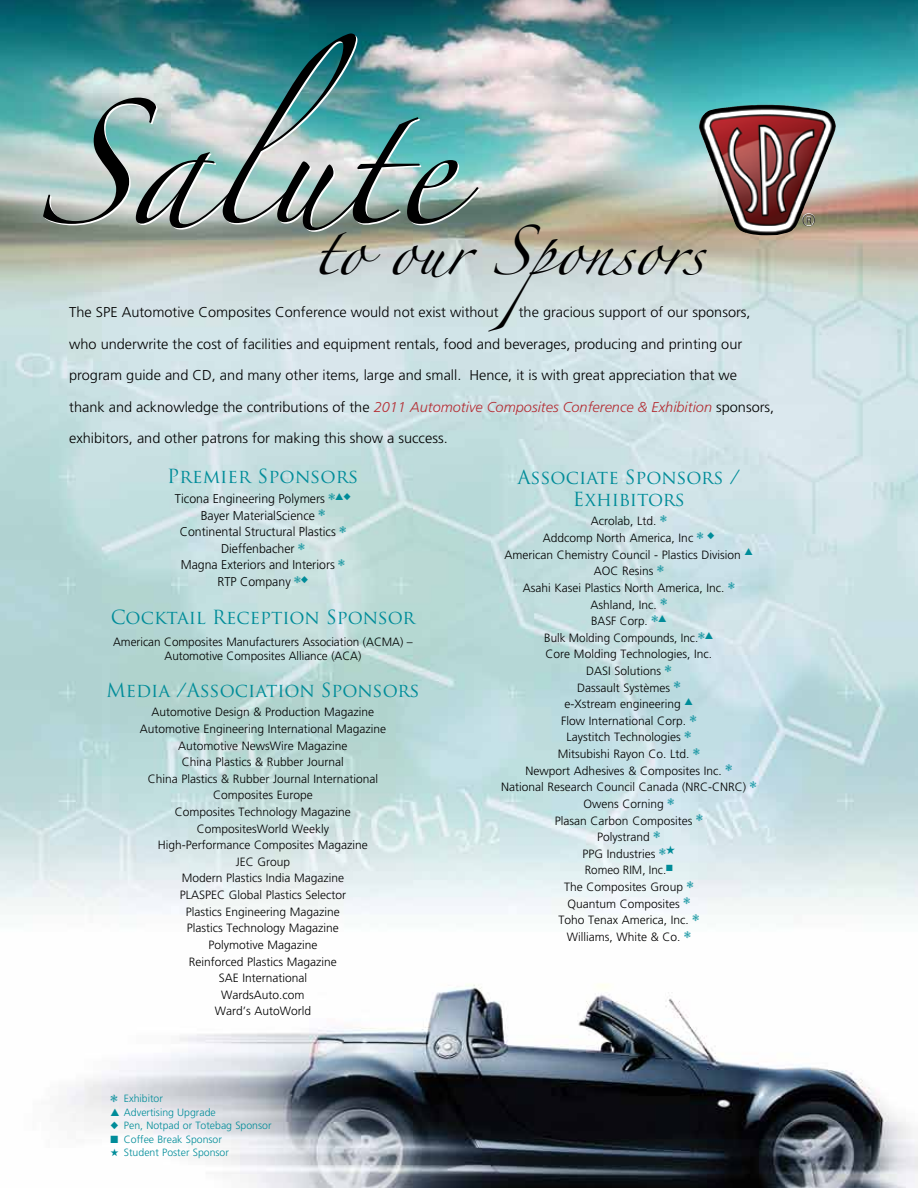
<style>
.page{position:relative;width:918px;height:1188px;background:#fff}
.page>*{position:absolute;margin:0;border:0;box-sizing:border-box;transform-origin:0 0}
.t1{font:112.5px "Zapfino";color:#000}
.t2{font:45px "Zapfino";color:#000}
.t3{font:18.9px/21.9px "Trajan Pro";color:#008c99;text-align:center}
.t4{font:300 14.25px "Frutiger";color:#000}
.t5{font:300 12.75px "Frutiger";color:#000}
.t6{font:300 12px/16.6px "Frutiger";color:#000;text-align:center}
.t7{font:300 10.5px "Frutiger";color:#008c99}
.s1{color:#fff}
.s2{font-style:italic;color:#b42e34}
</style>
<div class="page">
<img style="left:0;top:0;width:918px;height:1188px">
<img style="left:699px;top:105px;width:100px;height:130px">
<svg style="left:329px;top:493px;width:6px;height:7px"></svg>
<svg style="left:319px;top:509px;width:6px;height:8px"></svg>
<svg style="left:340px;top:526px;width:6px;height:7px"></svg>
<svg style="left:298px;top:543px;width:7px;height:7px"></svg>
<svg style="left:339px;top:559px;width:6px;height:7px"></svg>
<svg style="left:295px;top:576px;width:6px;height:7px"></svg>
<svg style="left:111px;top:1095px;width:9px;height:8px"></svg>
<svg style="left:660px;top:515px;width:7px;height:7px"></svg>
<svg style="left:697px;top:532px;width:6px;height:7px"></svg>
<svg style="left:657px;top:565px;width:7px;height:7px"></svg>
<svg style="left:728px;top:582px;width:7px;height:7px"></svg>
<svg style="left:661px;top:598px;width:6px;height:7px"></svg>
<svg style="left:652px;top:615px;width:6px;height:7px"></svg>
<svg style="left:699px;top:632px;width:6px;height:7px"></svg>
<svg style="left:665px;top:665px;width:6px;height:7px"></svg>
<svg style="left:674px;top:681px;width:6px;height:8px"></svg>
<svg style="left:690px;top:715px;width:6px;height:7px"></svg>
<svg style="left:685px;top:731px;width:6px;height:7px"></svg>
<svg style="left:693px;top:748px;width:7px;height:7px"></svg>
<svg style="left:726px;top:765px;width:6px;height:7px"></svg>
<svg style="left:750px;top:781px;width:6px;height:7px"></svg>
<svg style="left:668px;top:798px;width:6px;height:7px"></svg>
<svg style="left:696px;top:814px;width:6px;height:7px"></svg>
<svg style="left:654px;top:831px;width:6px;height:7px"></svg>
<svg style="left:659px;top:848px;width:6px;height:7px"></svg>
<svg style="left:687px;top:881px;width:6px;height:7px"></svg>
<svg style="left:684px;top:897px;width:6px;height:8px"></svg>
<svg style="left:693px;top:914px;width:6px;height:7px"></svg>
<svg style="left:684px;top:931px;width:7px;height:7px"></svg>
<h1 class="t1" style="left:38px;top:117px;width:442px"><span class="s1">S</span>alute</h1>
<h2 class="t2" style="left:314px;top:233px;width:395px">t o ou r Spons ors</h2>
<p class="t4" style="left:69px;top:304px;width:431px">The SPE Automotive Composites Conference would not exist without</p>
<p class="t4" style="left:519px;top:304px;width:233px">the gracious support of our sponsors,</p>
<p class="t4" style="left:69px;top:336px;width:675px">who underwrite the cost of facilities and equipment rentals, food and beverages, producing and printing our</p>
<p class="t4" style="left:69px;top:367px;width:669px">program guide and CD, and many other items, large and small. Hence, it is with great appreciation that we</p>
<p class="t4" style="left:69px;top:399px;width:707px">thank and acknowledge the contributions of the <span class="s2">2011 Automotive Composites Conference &amp; Exhibition</span> sponsors,</p>
<p class="t4" style="left:69px;top:430px;width:380px">exhibitors, and other patrons for making this show a success.</p>
<h3 class="t3" style="left:167px;top:466px;width:193px">Premier S ponsors</h3>
<p class="t5" style="left:175px;top:491px;width:178px">Ticona Engineering Polymers <sup>▲◆</sup></p>
<p class="t5" style="left:201px;top:508px;width:116px">Bayer MaterialScience</p>
<p class="t5" style="left:180px;top:525px;width:158px">Continental Structural Plastics</p>
<p class="t5" style="left:221px;top:541px;width:75px">Dieffenbacher</p>
<p class="t5" style="left:181px;top:558px;width:156px">Magna Exteriors and Interiors</p>
<p class="t5" style="left:217px;top:574px;width:92px">RTP Company <sup>◆</sup></p>
<h3 class="t3" style="left:111px;top:606px;width:307px">Cocktail Reception S ponsor</h3>
<p class="t6" style="left:113px;top:634px;width:301px;line-height:14.7px">American Composites Manufacturers Association (ACMA) –<br>Automotive Composites Alliance (ACA)</p>
<h3 class="t3" style="left:106px;top:679px;width:315px">Media /Association S ponsors</h3>
<p class="t6" style="left:140px;top:704px;width:248px">Automotive Design &amp; Production Magazine<br>Automotive Engineering International Magazine<br>Automotive NewsWire Magazine<br>China Plastics &amp; Rubber Journal<br>China Plastics &amp; Rubber Journal International<br>Composites Europe<br>Composites Technology Magazine<br>CompositesWorld Weekly<br>High-Performance Composites Magazine<br>JEC Group<br>Modern Plastics India Magazine<br>PLASPEC Global Plastics Selector<br>Plastics Engineering Magazine<br>Plastics Technology Magazine<br>Polymotive Magazine<br>Reinforced Plastics Magazine<br>SAE International<br>WardsAuto.com<br>Ward’s AutoWorld</p>
<p class="t7" style="left:124px;top:1092px;width:41px">Exhibitor</p>
<p class="t7" style="left:110px;top:1106px;width:107px">▲ Advertising Upgrade</p>
<p class="t7" style="left:110px;top:1120px;width:163px">◆ Pen, Notpad or Totebag Sponsor</p>
<p class="t7" style="left:110px;top:1133px;width:113px">■ Coffee Break Sponsor</p>
<p class="t7" style="left:110px;top:1147px;width:120px">★ Student Poster Sponsor</p>
<h3 class="t3" style="left:518px;top:466px;width:224px">Associate S ponsors /<br>Exhibitors</h3>
<p class="t6" style="left:501px;top:513px;width:253px">Acrolab, Ltd.<br>Addcomp North America, Inc <sup>◆<br></sup>American Chemistry Council - Plastics Division <sup>▲<br></sup>AOC Resins<br>Asahi Kasei Plastics North America, Inc.<br>Ashland, Inc.<br>BASF Corp. <sup>▲<br></sup>Bulk Molding Compounds, Inc. <sup>▲<br></sup>Core Molding Technologies, Inc.<br>DASI Solutions<br>Dassault Systèmes<br>e-Xstream engineering <sup>▲<br></sup>Flow International Corp.<br>Laystitch Technologies<br>Mitsubishi Rayon Co. Ltd.<br>Newport Adhesives &amp; Composites Inc.<br>National Research Council Canada (NRC-CNRC)<br>Owens Corning<br>Plasan Carbon Composites<br>Polystrand<br>PPG Industries <sup>★<br></sup>Romeo RIM, Inc.<sup>■<br></sup>The Composites Group<br>Quantum Composites<br>Toho Tenax America, Inc.<br>Williams, White &amp; Co.</p>
</div>
